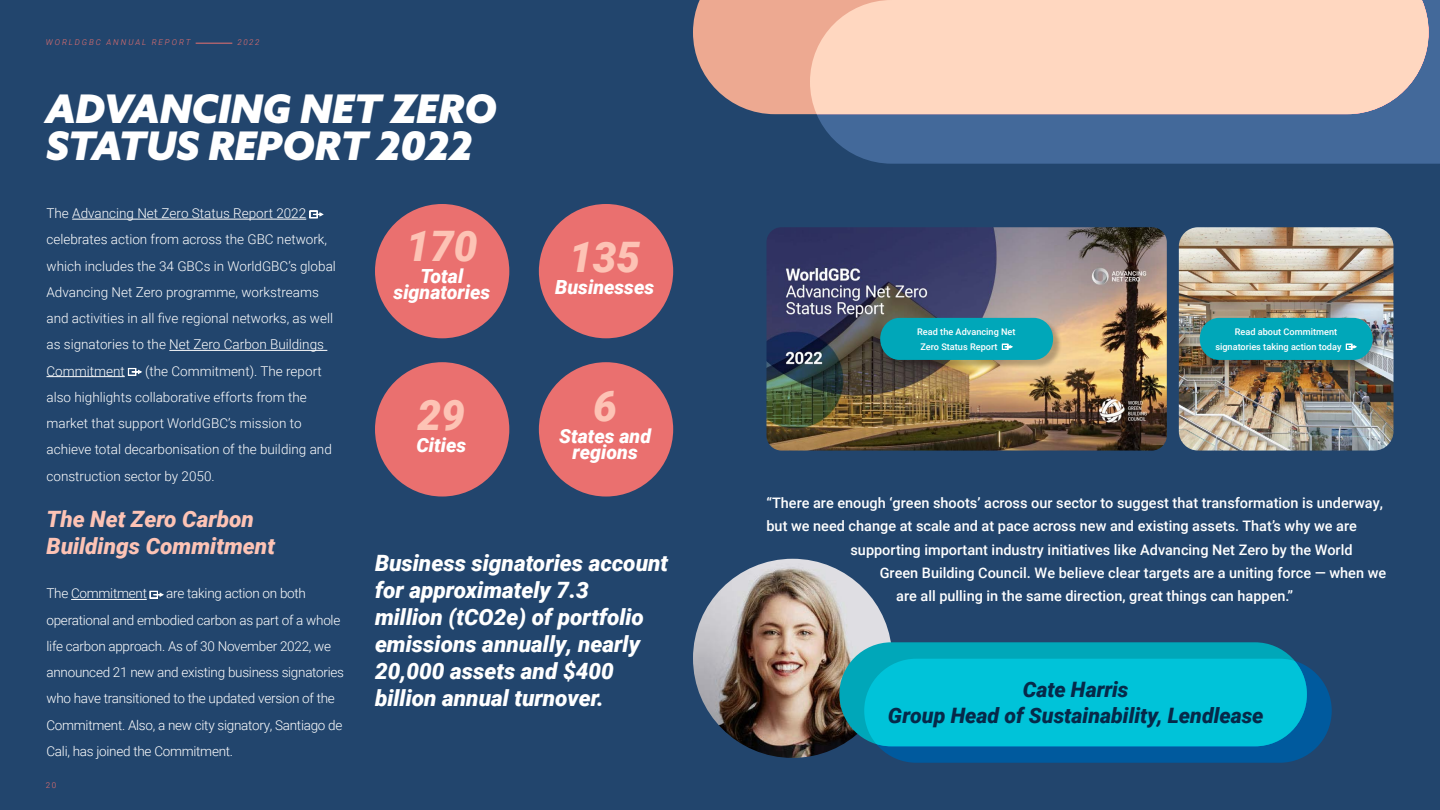
<style>
.page{position:relative;width:1440px;height:810px;background:#22456d}
.page>*{position:absolute;margin:0;border:0;box-sizing:border-box;transform-origin:0 0}
.t1{font:italic 900 42.08px "Roboto";color:#fdc3b5}
.t2{font:italic 900 39.45px/37.5px "Azo Sans";color:#fff}
.t3{font:italic 900 22.5px/27px "Roboto";color:#fff}
.t4{font:italic 900 22.5px/27px "Roboto";color:#fdc3b5}
.t5{font:italic 900 21.3px/25.5px "Roboto";color:#062949;text-align:center}
.t6{font:italic 900 19.5px/16.5px "Roboto";color:#fff;text-align:center}
.t7{font:500 14.48px "Roboto";color:#fff}
.t8{font:300 13.5px/26.2px "Roboto";color:#fff}
.t9{font:300 13.5px/26.2px "Roboto";letter-spacing:-.02em;color:#fff}
.t10{font:500 9.15px/14.8px "Roboto";color:#fff}
.t11{font:italic 300 8.02px "Roboto";letter-spacing:.235em;color:#ea706f}
.t12{font:300 8.02px "Roboto";color:#ea706f}
</style>
<div class="page">
<svg style="left:693px;top:0;width:117px;height:114px;background:#d49c8c"></svg>
<svg style="left:810px;top:0;width:630px;height:164px;background:#c0b1b2"></svg>
<hr style="left:72px;top:219px;width:234px;height:1px;background:#fff">
<hr style="left:169px;top:350px;width:158px;height:1px;background:#fff">
<hr style="left:46px;top:376px;width:79px;height:1px;background:#fff">
<hr style="left:71px;top:599px;width:76px;height:1px;background:#fff">
<svg style="left:309px;top:210px;width:14px;height:8px"></svg>
<svg style="left:128px;top:368px;width:14px;height:8px"></svg>
<svg style="left:149px;top:591px;width:15px;height:8px"></svg>
<div style="left:375px;top:204px;width:134px;height:134px;background:#ea706f;border-radius:50%"></div>
<div style="left:539px;top:204px;width:134px;height:134px;background:#ea706f;border-radius:50%"></div>
<div style="left:375px;top:362px;width:134px;height:135px;background:#ea706f;border-radius:50%"></div>
<div style="left:539px;top:362px;width:134px;height:135px;background:#ea706f;border-radius:50%"></div>
<img style="left:693px;top:559px;width:199px;height:199px;border-radius:100px">
<div style="left:839px;top:642px;width:468px;height:104px;background:#00a7b9;border-radius:52px"></div>
<svg style="left:864px;top:659px;width:468px;height:104px;background:#00aecd"></svg>
<img style="left:1179px;top:227px;width:215px;height:224px">
<div style="left:1201px;top:319px;width:181px;height:50px;background:#000;opacity:.25"></div>
<div style="left:1200px;top:318px;width:173px;height:42px;background:#00a7b9;border-radius:20px"></div>
<svg style="left:1346px;top:344px;width:11px;height:6px"></svg>
<img style="left:767px;top:227px;width:400px;height:224px">
<div style="left:881px;top:319px;width:182px;height:50px;background:#000;opacity:.25"></div>
<div style="left:880px;top:318px;width:173px;height:42px;background:#00a7b9;border-radius:20px"></div>
<svg style="left:1002px;top:344px;width:11px;height:6px"></svg>
<hr style="left:196px;top:43px;width:36px;height:1px;background:#ea706f">
<p class="t11" style="left:46px;top:37px;width:146px">WORLDGBC ANNUAL REPORT</p>
<p class="t11" style="left:237px;top:37px;width:24px">2022</p>
<h2 class="t2" style="left:46px;top:89px;width:452px">ADVANCING NET ZERO<br>STATUS REPORT 2022</h2>
<p class="t8" style="left:46px;top:200px;width:291px">The Advancing Net Zero Status Report 2022 celebrates action from across the GBC network, which includes the 34 GBCs in WorldGBC’s global Advancing Net Zero programme, workstreams and activities in all five regional networks, as well as signatories to the Net Zero Carbon Buildings Commitment</p>
<p class="t8" style="left:47px;top:357px;width:287px;text-indent:99px">(the Commitment). The report also highlights collaborative efforts from the market that support WorldGBC’s mission to achieve total decarbonisation of the building and construction sector by 2050.</p>
<h3 class="t4" style="left:46px;top:505px;width:230px">The Net Zero Carbon<br>Buildings Commitment</h3>
<p class="t9" style="left:46px;top:580px;width:102px">The Commitment</p>
<p class="t9" style="left:46px;top:580px;width:299px;text-indent:120px">are taking action on both operational and embodied carbon as part of a whole life carbon approach. As of 30 November 2022, we announced 21 new and existing business signatories who have transitioned to the updated version of the Commitment. Also, a new city signatory, Santiago de Cali, has joined the Commitment.</p>
<p class="t12" style="left:46px;top:779px;width:12px">20</p>
<h1 class="t1" style="left:406px;top:217px;width:73px">170</h1>
<h3 class="t6" style="left:394px;top:267px;width:98px">Total signatories</h3>
<h1 class="t1" style="left:417px;top:386px;width:49px">29</h1>
<h3 class="t6" style="left:416px;top:436px;width:51px">Cities</h3>
<h1 class="t1" style="left:569px;top:228px;width:73px">135</h1>
<h3 class="t6" style="left:555px;top:278px;width:101px">Businesses</h3>
<h1 class="t1" style="left:593px;top:377px;width:25px">6</h1>
<h3 class="t6" style="left:559px;top:427px;width:93px">States and regions</h3>
<h3 class="t3" style="left:375px;top:548px;width:295px">Business signatories account for approximately 7.3<br>million (tCO2e) of portfolio emissions annually, nearly<br>20,000 assets and $400 billion annual turnover.</h3>
<p class="t10" style="left:920px;top:324px;width:97px;text-indent:-3px">Read the Advancing Net<br>Zero Status Report</p>
<p class="t10" style="left:1215px;top:324px;width:128px;text-indent:19px">Read about Commitment signatories taking action today</p>
<p class="t7" style="left:766px;top:493px;width:618px">“There are enough ‘green shoots’ across our sector to suggest that transformation is underway,</p>
<p class="t7" style="left:766px;top:516px;width:592px">but we need change at scale and at pace across new and existing assets. That’s why we are</p>
<p class="t7" style="left:850px;top:539px;width:504px">supporting important industry initiatives like Advancing Net Zero by the World</p>
<p class="t7" style="left:880px;top:563px;width:508px">Green Building Council. We believe clear targets are a uniting force — when we</p>
<p class="t7" style="left:896px;top:586px;width:399px">are all pulling in the same direction, great things can happen.”</p>
<h3 class="t5" style="left:888px;top:676px;width:377px">Cate Harris<br>Group Head of Sustainability, Lendlease</h3>
</div>
